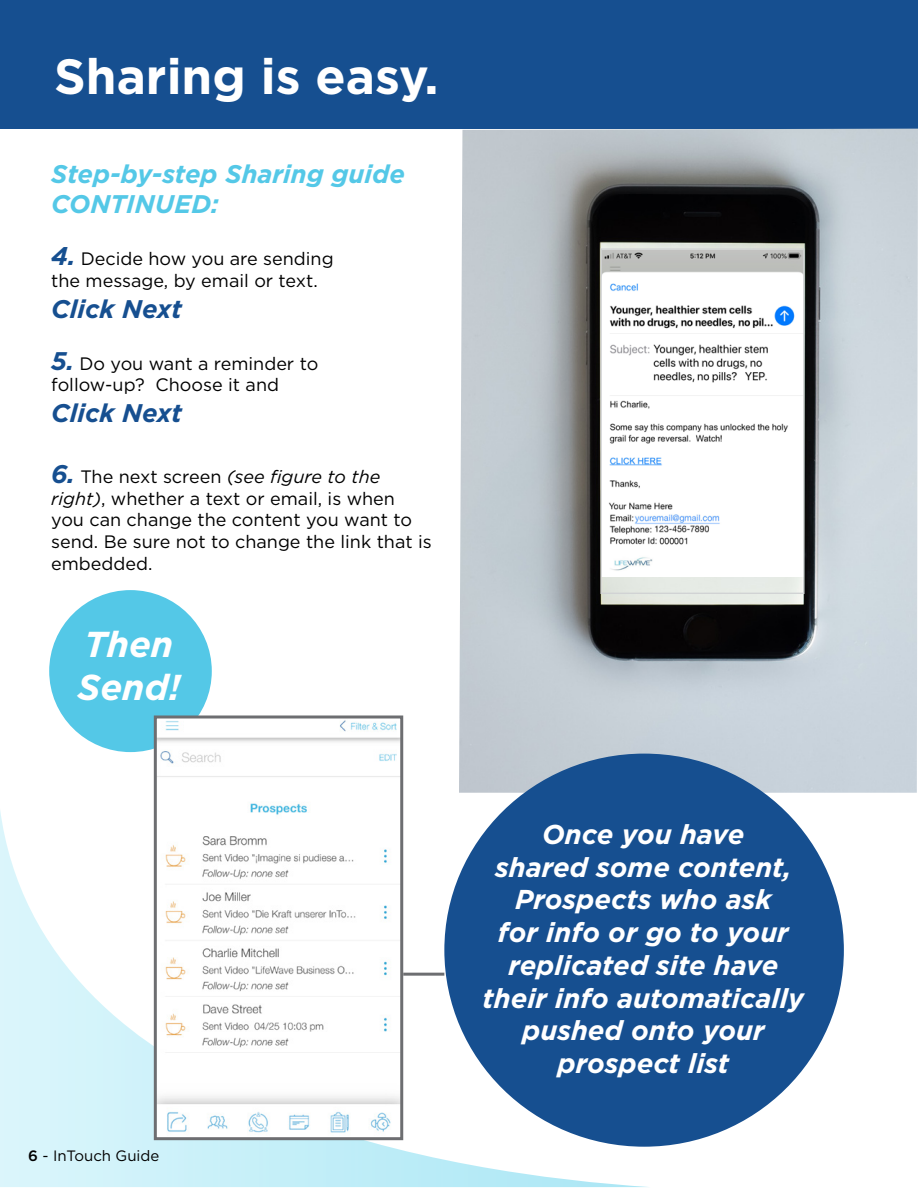
<style>
.page{position:relative;width:918px;height:1188px;background:#fff}
.page>*{position:absolute;margin:0;border:0;box-sizing:border-box;transform-origin:0 0}
.t1{font:700 49.5px "Gotham";color:#fff}
.t2{font:italic 700 36px/43.2px "Gotham";color:#fff}
.t3{font:italic 700 27.3px/32.7px "Gotham";color:#fff;text-align:center}
.t4{font:italic 700 25.5px/30.6px "Gotham";color:#54c8e7}
.t5{font:italic 700 25.5px "Gotham";color:#164f90}
.t6{font:18px/21.6px "Gotham";color:#000}
.t7{font:15px "Gotham";color:#000}
.s1{font-weight:700;font-style:italic;font-size:25.5px;color:#164f90}
.s2{font-style:italic}
.s3{font-weight:500}
</style>
<div class="page">
<div style="left:0;top:0;width:918px;height:129px;background:#164f90"></div>
<div style="left:49px;top:590px;width:163px;height:162px;background:#54c8e7;border-radius:50%"></div>
<img style="left:0;top:808px;width:647px;height:379px">
<img style="left:158px;top:720px;width:241px;height:416px">
<div style="left:154px;top:716px;width:249px;height:424px;border:3px solid #6d6e71"></div>
<img style="left:459px;top:129px;width:459px;height:664px">
<div style="left:444px;top:754px;width:400px;height:393px;background:#164f90;border-radius:50%"></div>
<img style="left:602px;top:251px;width:201px;height:325px">
<div style="left:600px;top:248px;width:205px;height:346px;border:1px solid #d1d3d4"></div>
<hr style="left:403px;top:973px;width:41px;height:3px;background:#6d6e71">
<h1 class="t1" style="left:54px;top:43px;width:386px">Sharing is easy.</h1>
<h3 class="t4" style="left:51px;top:158px;width:355px">Step-by-step Sharing guide<br>CONTINUED:</h3>
<p class="t6" style="left:51px;top:248px;width:284px"><span class="s1">4.</span> Decide how you are sending the message, by email or text.</p>
<h3 class="t5" style="left:51px;top:292px;width:132px">Click Next</h3>
<p class="t6" style="left:51px;top:352px;width:269px"><span class="s1">5.</span> Do you want a reminder to follow-up? Choose it and</p>
<h3 class="t5" style="left:51px;top:396px;width:132px">Click Next</h3>
<p class="t6" style="left:51px;top:466px;width:382px"><span class="s1">6.</span> The next screen <span class="s2">(see figure to the right)</span>, whether a text or email, is when you can change the content you want to send. Be sure not to change the link that is embedded.</p>
<h2 class="t2" style="left:77px;top:622px;width:105px">Then<br>Send!</h2>
<p class="t7" style="left:28px;top:1146px;width:133px"><span class="s3">6</span> - InTouch Guide</p>
<h3 class="t3" style="left:483px;top:818px;width:323px">Once you have<br>shared some content,<br>Prospects who ask<br>for info or go to your replicated site have their info automatically pushed onto your prospect list</h3>
</div>
